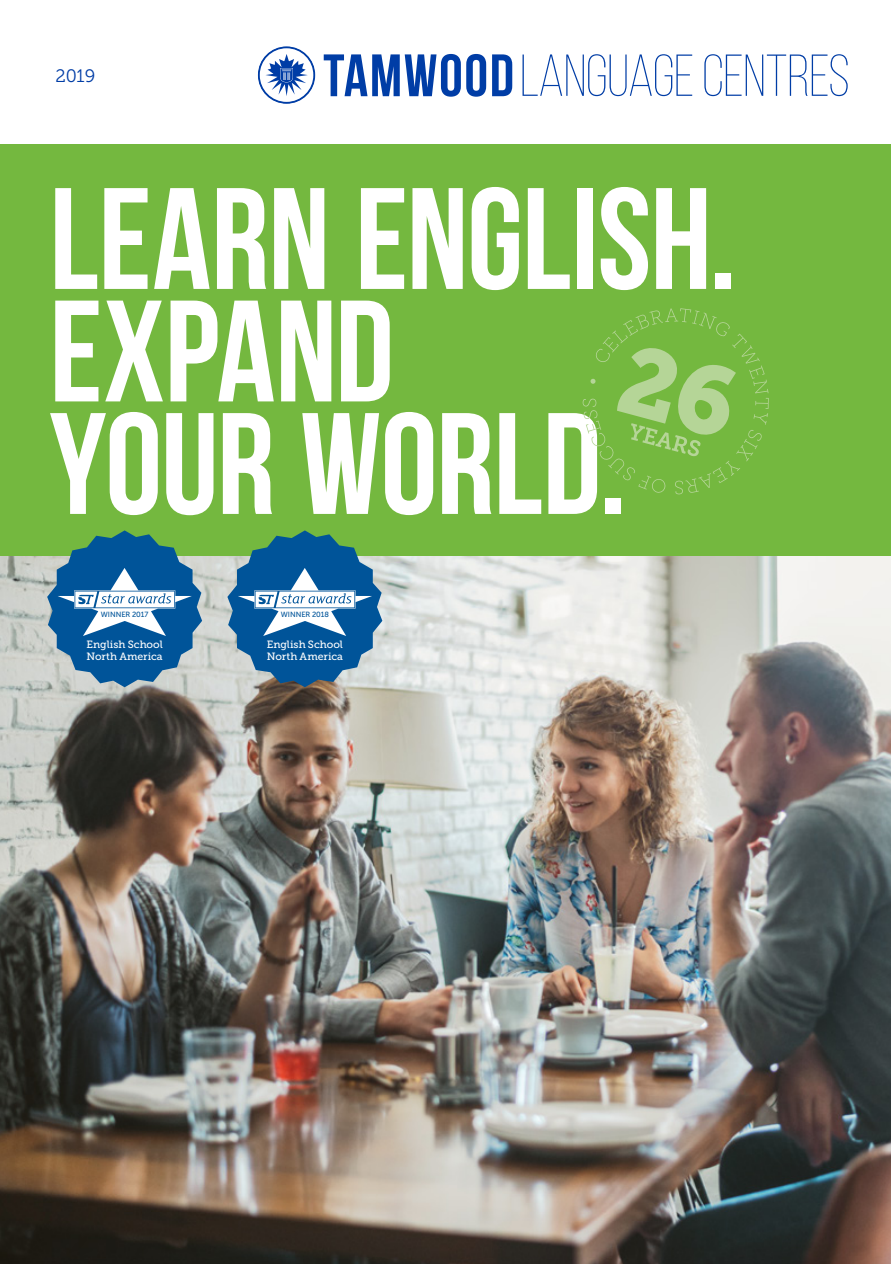
<style>
.page{position:relative;width:891px;height:1264px;background:#fff}
.page>*{position:absolute;margin:0;border:0;box-sizing:border-box;transform-origin:0 0}
.t1{font:700 144px/112.5px "Bebas Neue";letter-spacing:-.005em;color:#fff}
.t2{font:18px "Museo Slab 300";color:#003da6}
.t3{font:10.5px/12.6px "Museo Slab 500";color:#fff}
.t4{font:7.5px "Museo Sans 500";letter-spacing:-.005em;color:#005499}
</style>
<div class="page">
<div style="left:0;top:144px;width:891px;height:412px;background:#74b83f"></div>
<img style="left:0;top:556px;width:891px;height:708px">
<svg style="left:324px;top:54px;width:162px;height:43px"></svg>
<svg style="left:492px;top:54px;width:20px;height:42px"></svg>
<svg style="left:258px;top:47px;width:57px;height:56px"></svg>
<svg style="left:523px;top:54px;width:325px;height:42px"></svg>
<svg style="left:583px;top:308px;width:186px;height:186px"></svg>
<svg style="left:47px;top:530px;width:155px;height:157px"></svg>
<svg style="left:227px;top:530px;width:155px;height:157px"></svg>
<h2 class="t2" style="left:56px;top:66px;width:41px">2019</h2>
<h1 class="t1" style="left:50px;top:181px;width:689px">LEARN ENGLISH.<br>EXPAND<br>YOUR WORLD.</h1>
<p class="t4" style="left:101px;top:610px;width:49px">WINNER 2017</p>
<p class="t3" style="left:87px;top:638px;width:78px">English School<br>North America</p>
<p class="t4" style="left:281px;top:610px;width:50px">WINNER 2018</p>
<p class="t3" style="left:267px;top:638px;width:78px">English School<br>North America</p>
</div>
